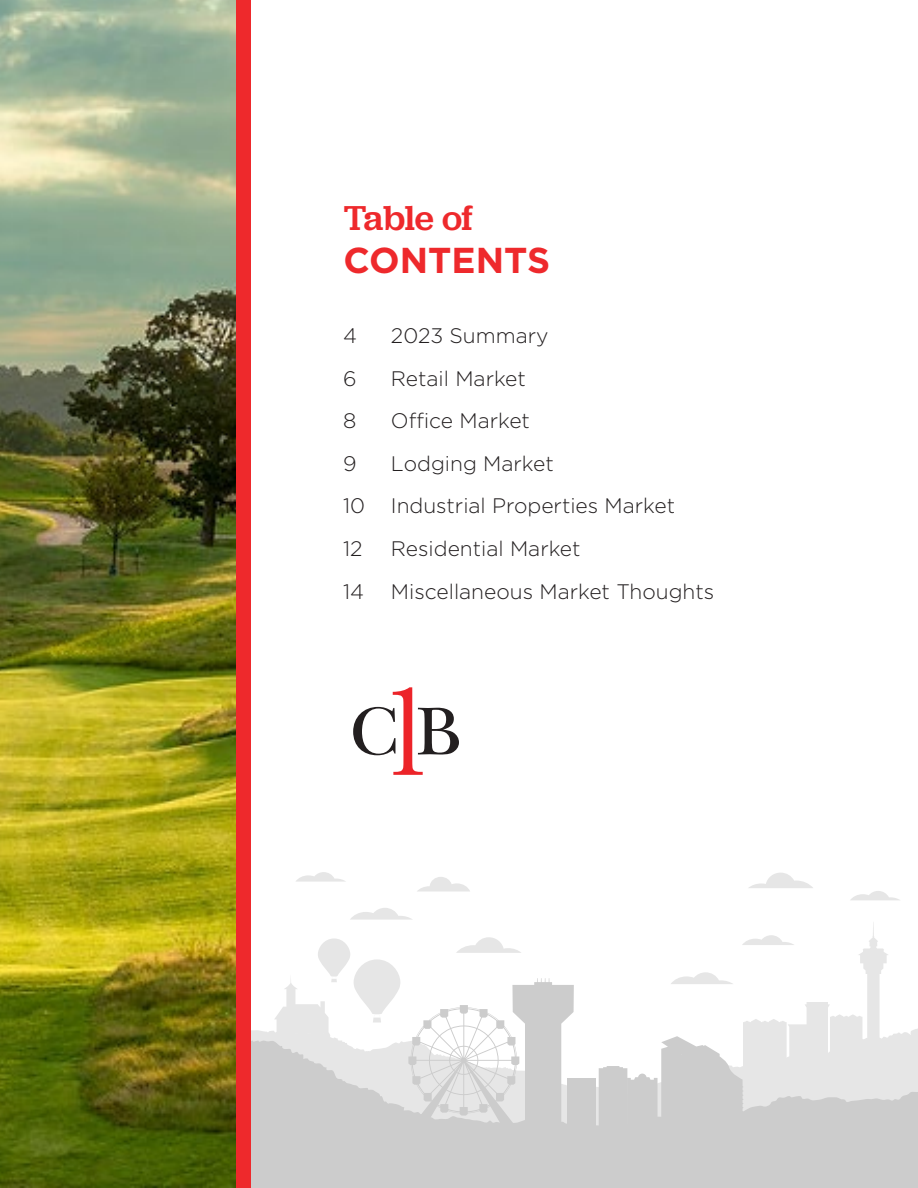
<style>
.page{position:relative;width:918px;height:1188px;background:#fff}
.page>*{position:absolute;margin:0;border:0;box-sizing:border-box;transform-origin:0 0}
.t1{font:700 36px "Gotham";color:#ee292c}
.t2{font:500 36px "Jubilat";letter-spacing:-.015em;color:#ee292c}
.t3{font:300 21px "Gotham";color:#231f20}
</style>
<div class="page">
<svg style="left:456px;top:937px;width:65px;height:16px"></svg>
<svg style="left:412px;top:978px;width:162px;height:61px"></svg>
<svg style="left:274px;top:938px;width:126px;height:96px"></svg>
<svg style="left:417px;top:877px;width:53px;height:15px"></svg>
<svg style="left:749px;top:873px;width:64px;height:15px"></svg>
<svg style="left:350px;top:908px;width:62px;height:12px"></svg>
<svg style="left:670px;top:923px;width:219px;height:116px"></svg>
<svg style="left:850px;top:891px;width:49px;height:9px"></svg>
<svg style="left:296px;top:872px;width:50px;height:10px"></svg>
<svg style="left:251px;top:1039px;width:667px;height:149px;background:#d5d5d5"></svg>
<div style="left:235px;top:0;width:16px;height:1188px;background:#ee292c"></div>
<svg style="left:353px;top:687px;width:106px;height:88px"></svg>
<img style="left:0;top:0;width:235px;height:1188px">
<p class="t2" style="left:343px;top:194px;width:131px">Table of</p>
<p class="t1" style="left:343px;top:236px;width:208px">CONTENTS</p>
<p class="t3" style="left:343px;top:322px;width:15px">4</p>
<p class="t3" style="left:391px;top:322px;width:159px">2023 Summary</p>
<p class="t3" style="left:343px;top:365px;width:15px">6</p>
<p class="t3" style="left:391px;top:365px;width:137px">Retail Market</p>
<p class="t3" style="left:343px;top:407px;width:15px">8</p>
<p class="t3" style="left:391px;top:407px;width:141px">Office Market</p>
<p class="t3" style="left:343px;top:450px;width:15px">9</p>
<p class="t3" style="left:391px;top:450px;width:164px">Lodging Market</p>
<p class="t3" style="left:343px;top:493px;width:333px">10 Industrial Properties Market</p>
<p class="t3" style="left:343px;top:535px;width:21px">12</p>
<p class="t3" style="left:391px;top:535px;width:191px">Residential Market</p>
<p class="t3" style="left:343px;top:578px;width:22px">14</p>
<p class="t3" style="left:391px;top:578px;width:325px">Miscellaneous Market Thoughts</p>
</div>
